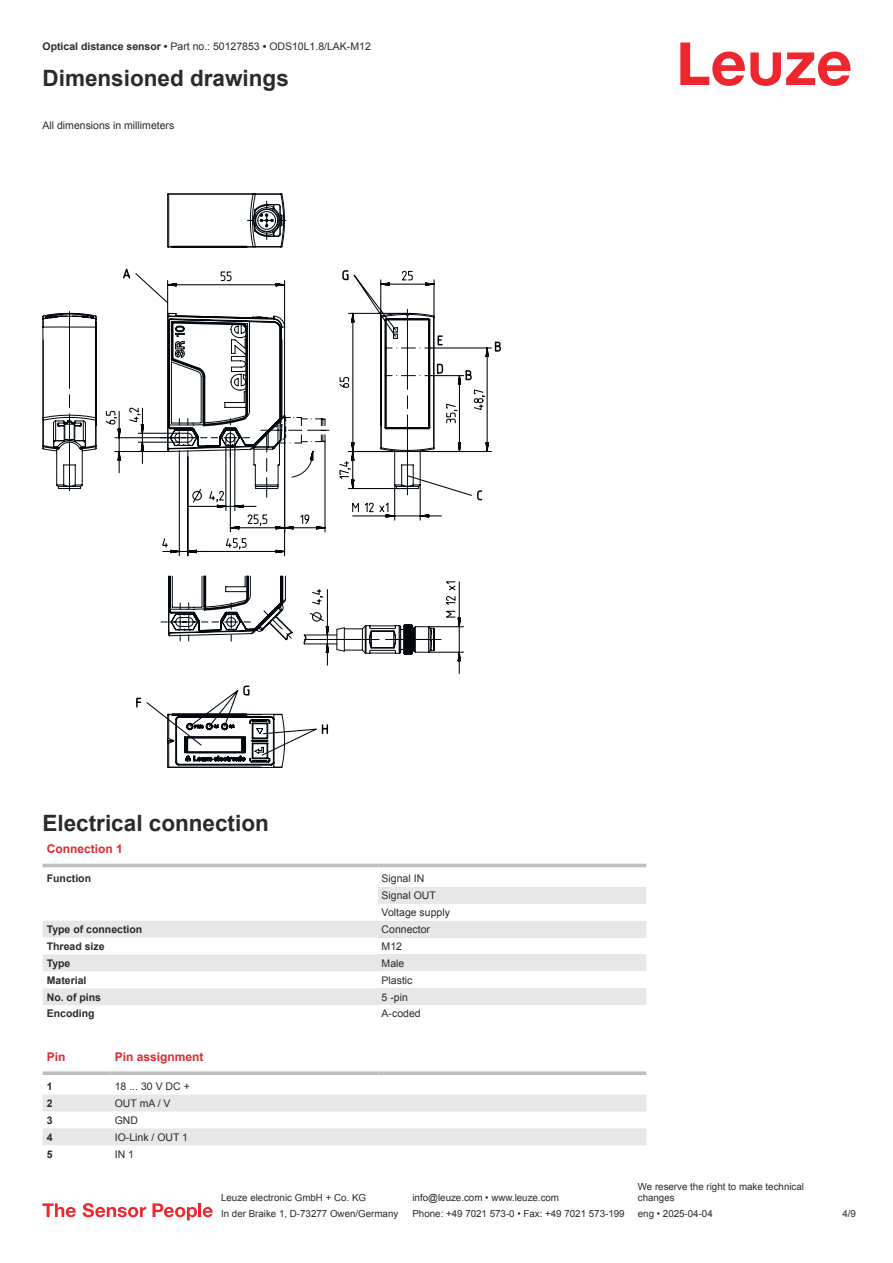
<style>
.page{position:relative;width:893px;height:1263px;background:#fff}
.page>*{position:absolute;margin:0;border:0;box-sizing:border-box;transform-origin:0 0}
.t1{font:700 22.5px "Arial";color:#2b292a}
.t2{font:700 12px "Arial";color:#db2a30}
.t3{font:10.5px/17px "Arial";color:#2b292a}
.t4{font:700 10.5px "Arial";color:#2b292a}
.t5{font:9.75px/11.7px "Arial";color:#2b292a}
.s1{font-weight:700}
</style>
<div class="page">
<svg style="left:680px;top:43px;width:170px;height:43px"></svg>
<svg style="left:43px;top:863px;width:603px;height:5px"></svg>
<svg style="left:43px;top:921px;width:335px;height:84px;fill:#e6e7e9"></svg>
<hr style="left:43px;top:864px;width:335px;height:3px;background:#bdbfc1">
<hr style="left:378px;top:864px;width:268px;height:3px;background:#bdbfc1">
<div style="left:378px;top:887px;width:268px;height:17px;background:#e6e7e9"></div>
<div style="left:378px;top:921px;width:268px;height:16px;background:#e6e7e9"></div>
<div style="left:378px;top:954px;width:268px;height:17px;background:#e6e7e9"></div>
<div style="left:378px;top:988px;width:268px;height:17px;background:#e6e7e9"></div>
<svg style="left:43px;top:1095px;width:603px;height:50px"></svg>
<svg style="left:43px;top:1071px;width:68px;height:4px"></svg>
<svg style="left:111px;top:1071px;width:267px;height:4px"></svg>
<svg style="left:378px;top:1071px;width:268px;height:4px"></svg>
<svg style="left:43px;top:1203px;width:33px;height:14px"></svg>
<svg style="left:83px;top:1203px;width:63px;height:14px"></svg>
<svg style="left:153px;top:1203px;width:44px;height:17px"></svg>
<hr style="left:198px;top:1203px;width:3px;height:14px;background:#ed272d">
<svg style="left:203px;top:1207px;width:10px;height:10px"></svg>
<svg style="left:167px;top:193px;width:118px;height:575px"></svg>
<svg style="left:43px;top:312px;width:26px;height:178px"></svg>
<svg style="left:123px;top:200px;width:369px;height:556px"></svg>
<svg style="left:69px;top:304px;width:373px;height:338px"></svg>
<p class="t3" style="left:43px;top:39px;width:330px"><span class="s1">Optical distance sensor •</span> Part no.: 50127853 <span class="s1">•</span> ODS10L1.8/LAK-M12</p>
<h1 class="t1" style="left:43px;top:70px;width:248px">Dimensioned drawings</h1>
<p class="t3" style="left:43px;top:117px;width:133px">All dimensions in millimeters</p>
<h1 class="t1" style="left:43px;top:814px;width:228px">Electrical connection</h1>
<p class="t2" style="left:47px;top:844px;width:78px">Connection 1</p>
<p class="t4" style="left:47px;top:874px;width:46px">Function</p>
<p class="t3" style="left:382px;top:871px;width:70px">Signal IN<br>Signal OUT<br>Voltage supply</p>
<p class="t4" style="left:47px;top:925px;width:97px">Type of connection</p>
<p class="t3" style="left:382px;top:922px;width:50px">Connector</p>
<p class="t4" style="left:47px;top:942px;width:59px">Thread size</p>
<p class="t3" style="left:382px;top:938px;width:22px">M12</p>
<p class="t4" style="left:47px;top:959px;width:25px">Type</p>
<p class="t3" style="left:382px;top:955px;width:24px">Male</p>
<p class="t4" style="left:47px;top:976px;width:41px">Material</p>
<p class="t3" style="left:382px;top:972px;width:32px">Plastic</p>
<p class="t4" style="left:47px;top:993px;width:56px">No. of pins</p>
<p class="t3" style="left:382px;top:989px;width:28px">5 -pin</p>
<p class="t4" style="left:47px;top:1010px;width:49px">Encoding</p>
<p class="t3" style="left:382px;top:1006px;width:41px">A-coded</p>
<p class="t2" style="left:47px;top:1052px;width:20px">Pin</p>
<p class="t2" style="left:115px;top:1052px;width:90px">Pin assignment</p>
<p class="t4" style="left:47px;top:1082px;width:7px">1</p>
<p class="t3" style="left:115px;top:1079px;width:77px">18 ... 30 V DC +</p>
<p class="t4" style="left:47px;top:1099px;width:7px">2</p>
<p class="t3" style="left:115px;top:1095px;width:57px">OUT mA / V</p>
<p class="t4" style="left:47px;top:1116px;width:7px">3</p>
<p class="t3" style="left:115px;top:1112px;width:25px">GND</p>
<p class="t4" style="left:47px;top:1133px;width:7px">4</p>
<p class="t3" style="left:115px;top:1129px;width:75px">IO-Link / OUT 1</p>
<p class="t4" style="left:47px;top:1150px;width:7px">5</p>
<p class="t3" style="left:115px;top:1146px;width:21px">IN 1</p>
<p class="t5" style="left:221px;top:1193px;width:146px">Leuze electronic GmbH + Co. KG</p>
<p class="t5" style="left:412px;top:1193px;width:148px">info@leuze.com • www.leuze.com</p>
<p class="t5" style="left:638px;top:1181px;width:168px">We reserve the right to make technical changes</p>
<p class="t5" style="left:221px;top:1209px;width:179px">In der Braike 1, D-73277 Owen/Germany</p>
<p class="t5" style="left:412px;top:1209px;width:214px">Phone: +49 7021 573-0 • Fax: +49 7021 573-199</p>
<p class="t5" style="left:638px;top:1209px;width:76px">eng • 2025-04-04</p>
<p class="t5" style="left:842px;top:1209px;width:15px">4 /9</p>
</div>
